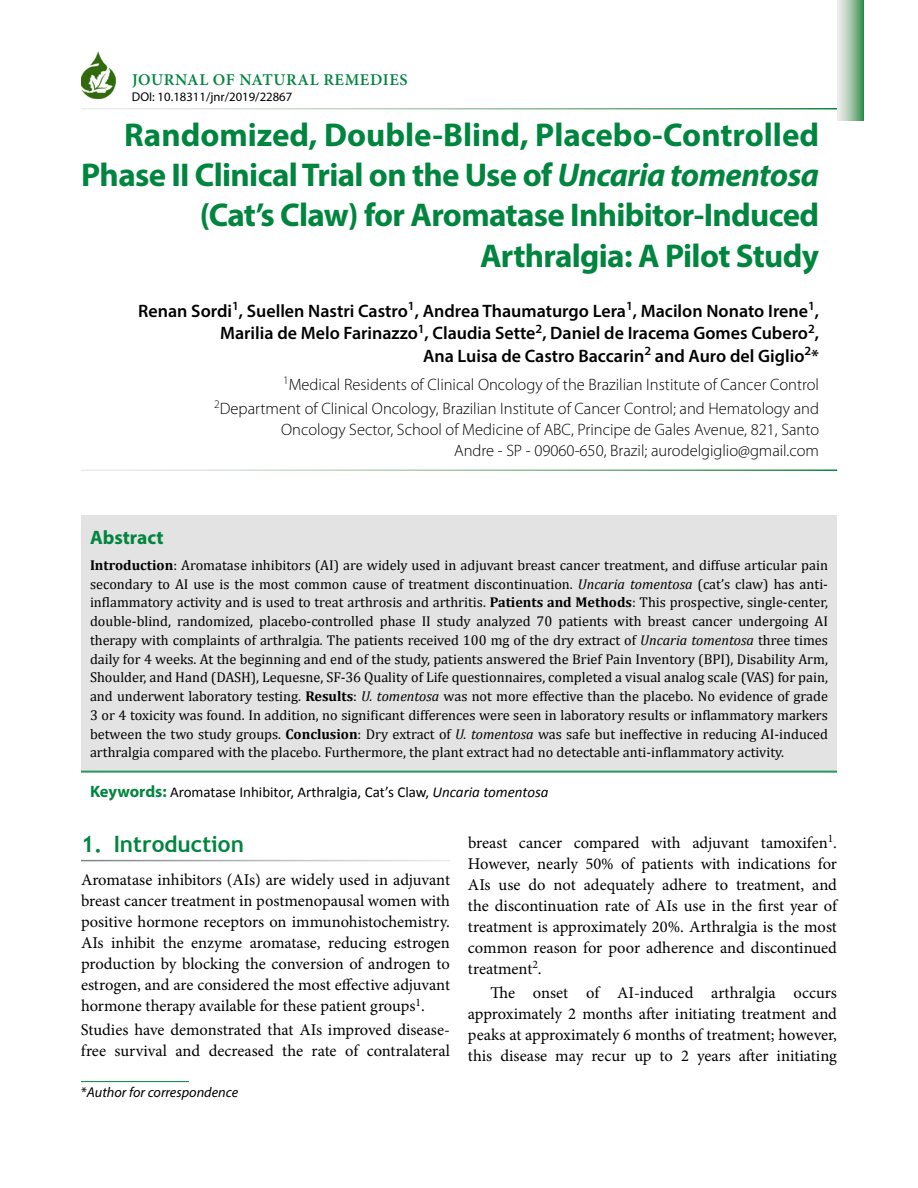
<style>
.page{position:relative;width:918px;height:1188px;background:#fff}
.page>*{position:absolute;margin:0;border:0;box-sizing:border-box;transform-origin:0 0}
.t1{font:700 33px/40.5px "Myriad Pro";letter-spacing:-.02em;color:#00853f;text-align:right}
.t2{font:700 22.5px "Trebuchet MS";color:#00853f}
.t3{font:700 19.5px "Myriad Pro";color:#00853f}
.t4{font:600 18px/22.5px "Myriad Pro";color:#000;text-align:right}
.t5{font:16.5px/21px "Minion Pro";color:#000;text-align:justify}
.t6{font:300 16.5px/24px "Myriad Pro";color:#000;text-align:right}
.t7{font:600 16.5px "Minion Pro";letter-spacing:.035em;color:#00853f}
.t8{font:15px "Calibri";color:#000}
.t9{font:14.25px/18.8px "Cambria";color:#000;text-align:justify}
.t10{font:italic 14.25px "Myriad Pro";color:#000}
.t11{font:12.75px "Myriad Pro";color:#000}
.s1{font-style:italic}
.s2{font-weight:700}
.s3{font-family:"Myriad Pro";font-weight:700;font-size:16.5px;color:#00853f}
.s4{font-style:normal}
</style>
<div class="page">
<hr style="left:81px;top:1081px;width:108px;height:1px;background:#00853f">
<svg style="left:837px;top:0;width:27px;height:121px;background:#9dc3a6"></svg>
<img style="left:81px;top:52px;width:35px;height:46px">
<div style="left:81px;top:515px;width:756px;height:256px;background:#e2e3e2"></div>
<hr style="left:81px;top:771px;width:756px;height:1px;background:#00853f">
<hr style="left:81px;top:772px;width:756px;height:1px;background:#00853f">
<p class="t7" style="left:132px;top:68px;width:277px">JOURNAL OF NATURAL REMEDIES</p>
<p class="t11" style="left:132px;top:89px;width:162px">DOI: 10.18311/jnr/2019/22867</p>
<h1 class="t1" style="left:81px;top:113px;width:740px">Randomized, Double-Blind, Placebo-Controlled Phase II Clinical Trial on the Use of <span class="s1">Uncaria tomentosa </span>(Cat’s Claw) for Aromatase Inhibitor-Induced Arthralgia: A Pilot Study</h1>
<p class="t4" style="left:138px;top:299px;width:682px">Renan Sordi<sup>1</sup>, Suellen Nastri Castro<sup>1</sup>, Andrea Thaumaturgo Lera<sup>1</sup>, Macilon Nonato Irene<sup>1</sup>,<br>Marilia de Melo Farinazzo<sup>1</sup>, Claudia Sette<sup>2</sup>, Daniel de Iracema Gomes Cubero<sup>2</sup>,<br>Ana Luisa de Castro Baccarin<sup>2</sup> and Auro del Giglio<sup>2</sup>*</p>
<p class="t6" style="left:214px;top:372px;width:606px"><sup>1</sup>Medical Residents of Clinical Oncology of the Brazilian Institute of Cancer Control<br><sup>2</sup>Department of Clinical Oncology, Brazilian Institute of Cancer Control; and Hematology and</p>
<p class="t6" style="left:281px;top:419px;width:540px;line-height:21px">Oncology Sector, School of Medicine of ABC, Principe de Gales Avenue, 821, Santo<br>Andre - SP - 09060-650, Brazil; aurodelgiglio@gmail.com</p>
<h3 class="t3" style="left:90px;top:524px;width:75px">Abstract</h3>
<p class="t9" style="left:90px;top:556px;width:740px"><span class="s2">Introduction</span>: Aromatase inhibitors (AI) are widely used in adjuvant breast cancer treatment, and diffuse articular pain secondary to AI use is the most common cause of treatment discontinuation. <span class="s1">Uncaria tomentosa</span> (cat’s claw) has anti&shy;inflammatory activity and is used to treat arthrosis and arthritis. <span class="s2">Patients and Methods</span>: This prospective, single-center, double-blind, randomized, placebo-controlled phase II study analyzed 70 patients with breast cancer undergoing AI therapy with complaints of arthralgia. The patients received 100 mg of the dry extract of <span class="s1">Uncaria tomentosa</span> three times daily for 4 weeks. At the beginning and end of the study, patients answered the Brief Pain Inventory (BPI), Disability Arm, Shoulder, and Hand (DASH), Lequesne, SF-36 Quality of Life questionnaires, completed a visual analog scale (VAS) for pain, and underwent laboratory testing. <span class="s2">Results</span>: <span class="s1">U. tomentosa</span> was not more effective than the placebo. No evidence of grade 3 or 4 toxicity was found. In addition, no significant differences were seen in laboratory results or inflammatory markers between the two study groups. <span class="s2">Conclusion</span>: Dry extract of <span class="s1">U. tomentosa</span> was safe but ineffective in reducing AI-induced arthralgia compared with the placebo. Furthermore, the plant extract had no detectable anti-inflammatory activity.</p>
<p class="t8" style="left:90px;top:783px;width:460px"><span class="s3">Keywords:</span> Aromatase Inhibitor, Arthralgia, Cat’s Claw, <span class="s1">Uncaria tomentosa</span></p>
<h2 class="t2" style="left:81px;top:830px;width:164px">1. Introduction</h2>
<p class="t5" style="left:81px;top:870px;width:371px">Aromatase inhibitors (AIs) are widely used in adjuvant breast cancer treatment in postmenopausal women with positive hormone receptors on immunohistochemistry.<br>AIs inhibit the enzyme aromatase, reducing estrogen production by blocking the conversion of androgen to estrogen, and are considered the most effective adjuvant hormone therapy available for these patient groups<sup>1</sup>.</p>
<p class="t5" style="left:81px;top:1020px;width:371px">Studies have demonstrated that AIs improved disease&shy;free survival and decreased the rate of contralateral</p>
<p class="t10" style="left:81px;top:1083px;width:159px"><span class="s4">*</span>Author for correspondence</p>
<p class="t5" style="left:468px;top:832px;width:371px">breast cancer compared with adjuvant tamoxifen<sup>1</sup>.<br>However, nearly 50% of patients with indications for AIs use do not adequately adhere to treatment, and the discontinuation rate of AIs use in the first year of treatment is approximately 20%. Arthralgia is the most common reason for poor adherence and discontinued treatment<sup>2</sup>.</p>
<p class="t5" style="left:468px;top:982px;width:371px;text-indent:23px">The onset of AI-induced arthralgia occurs approximately 2 months after initiating treatment and peaks at approximately 6 months of treatment; however, this disease may recur up to 2 years after initiating</p>
</div>
